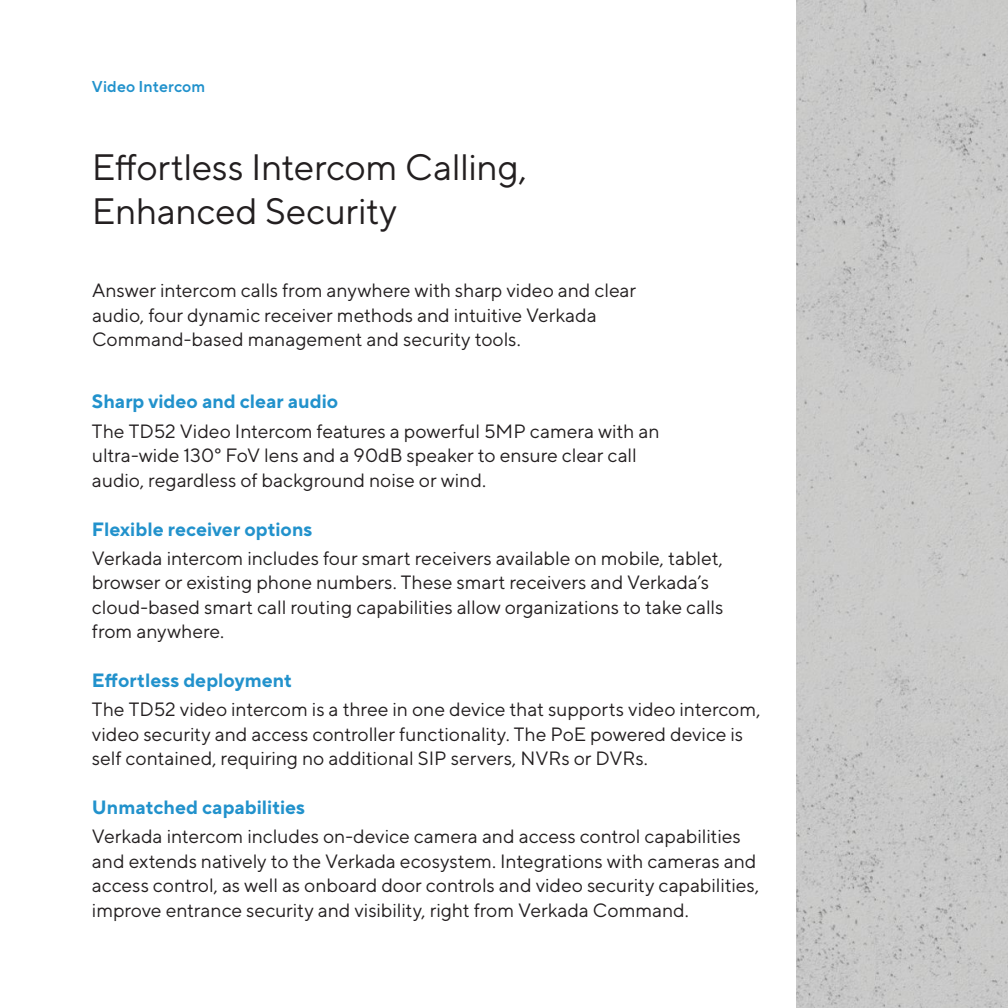
<style>
.page{position:relative;width:1008px;height:1008px;background:#fff}
.page>*{position:absolute;margin:0;border:0;box-sizing:border-box;transform-origin:0 0}
.t1{font:36.75px "TT Norms Pro";letter-spacing:-.01em;color:#231f20}
.t2{font:19.25px/24.5px "TT Norms Pro";color:#231f20}
.t3{font:700 19.25px "TT Norms Pro";color:#2292cc}
.t4{font:600 15.75px "TT Norms Pro";letter-spacing:.01em;color:#2292cc}
</style>
<div class="page">
<img style="left:796px;top:0;width:212px;height:1008px">
<p class="t4" style="left:92px;top:75px;width:115px">Video Intercom</p>
<p class="t1" style="left:92px;top:141px;width:437px">Effortless Intercom Calling,</p>
<p class="t1" style="left:92px;top:184px;width:307px">Enhanced Security</p>
<p class="t2" style="left:92px;top:277px;width:546px">Answer intercom calls from anywhere with sharp video and clear audio, four dynamic receiver methods and intuitive Verkada<br>Command-based management and security tools.</p>
<p class="t3" style="left:92px;top:387px;width:248px">Sharp video and clear audio</p>
<p class="t2" style="left:92px;top:417px;width:569px">The TD52 Video Intercom features a powerful 5MP camera with an ultra-wide 130° FoV lens and a 90dB speaker to ensure clear call audio, regardless of background noise or wind.</p>
<p class="t3" style="left:92px;top:515px;width:222px">Flexible receiver options</p>
<p class="t2" style="left:92px;top:544px;width:633px">Verkada intercom includes four smart receivers available on mobile, tablet,</p>
<p class="t2" style="left:92px;top:569px;width:619px">browser or existing phone numbers. These smart receivers and Verkada’s</p>
<p class="t2" style="left:92px;top:593px;width:633px">cloud-based smart call routing capabilities allow organizations to take calls</p>
<p class="t2" style="left:92px;top:618px;width:134px">from anywhere.</p>
<p class="t3" style="left:92px;top:666px;width:201px">Effortless deployment</p>
<p class="t2" style="left:92px;top:696px;width:670px">The TD52 video intercom is a three in one device that supports video intercom, video security and access controller functionality. The PoE powered device is</p>
<p class="t2" style="left:92px;top:745px;width:558px">self contained, requiring no additional SIP servers, NVRs or DVRs.</p>
<p class="t3" style="left:92px;top:793px;width:215px">Unmatched capabilities</p>
<p class="t2" style="left:92px;top:823px;width:669px">Verkada intercom includes on-device camera and access control capabilities and extends natively to the Verkada ecosystem. Integrations with cameras and access control, as well as onboard door controls and video security capabilities, improve entrance security and visibility, right from Verkada Command.</p>
</div>
